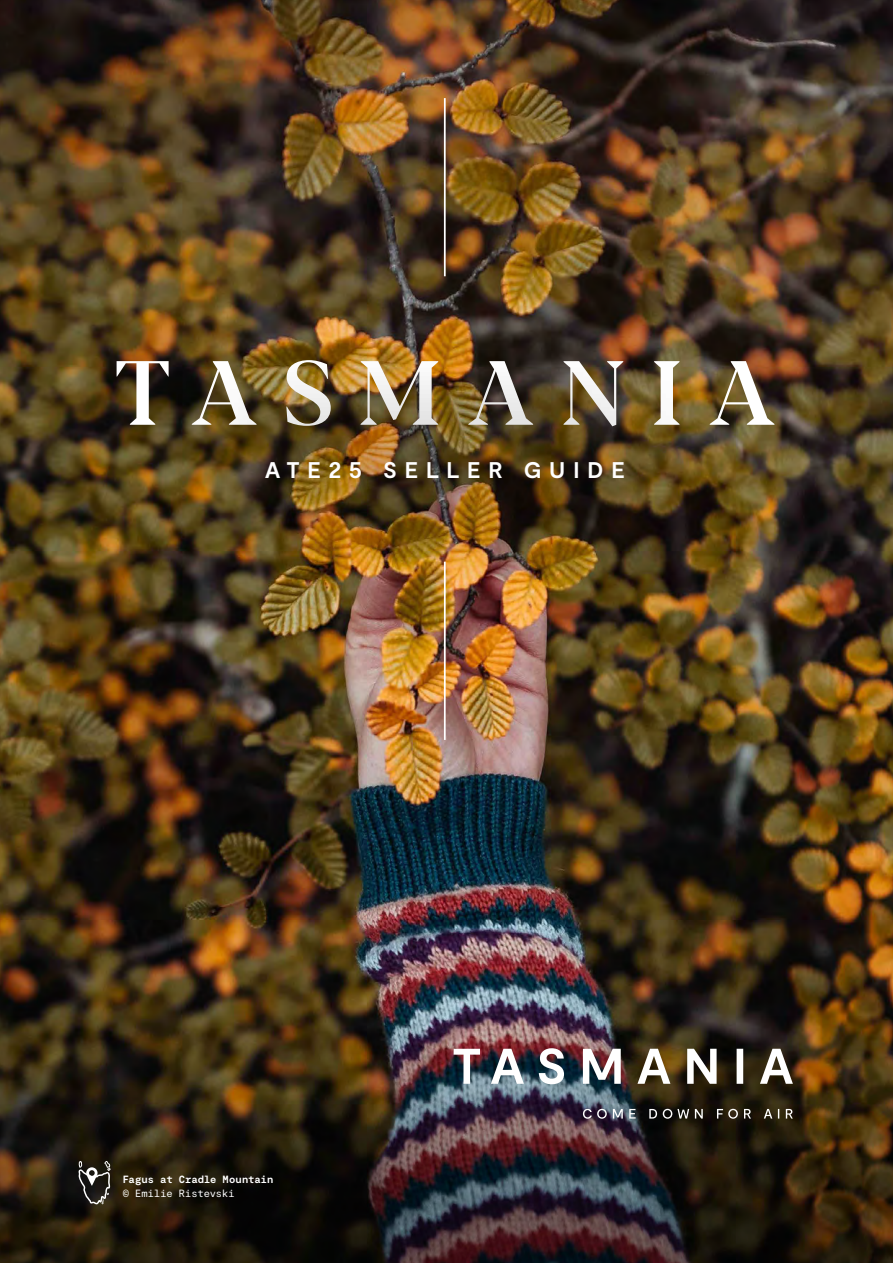
<style>
.page{position:relative;width:893px;height:1263px;background:#fff}
.page>*{position:absolute;margin:0;border:0;box-sizing:border-box;transform-origin:0 0}
.t1{font:500 90.6px "Blacker Display";letter-spacing:.3em;color:#fff}
.t2{font:700 22.65px "Moderat";letter-spacing:.345em;color:#fff}
.t3{font:10.5px/13.5px "Moderat Mono Bold";color:#fff}
.s1{font-family:"Moderat Mono Regular"}
</style>
<div class="page">
<img style="left:0;top:0;width:893px;height:997px">
<img style="left:0;top:997px;width:893px;height:266px">
<img style="left:454px;top:1048px;width:339px;height:36px">
<svg style="left:583px;top:1109px;width:210px;height:10px;background:#54514e"></svg>
<div style="left:157px;top:345px;width:577px;height:250px;background:#000;opacity:.57"></div>
<hr style="left:444px;top:562px;width:2px;height:178px;background:#fff">
<hr style="left:444px;top:98px;width:2px;height:178px;background:#fff">
<svg style="left:78px;top:1161px;width:33px;height:43px"></svg>
<p class="t1" style="left:114px;top:338px;width:662px">TASMANIA</p>
<p class="t2" style="left:265px;top:457px;width:361px">ATE25 SELLER GUIDE</p>
<p class="t3" style="left:123px;top:1173px;width:152px">Fagus at Cradle Mountain <span class="s1">© Emilie Ristevski</span></p>
</div>
